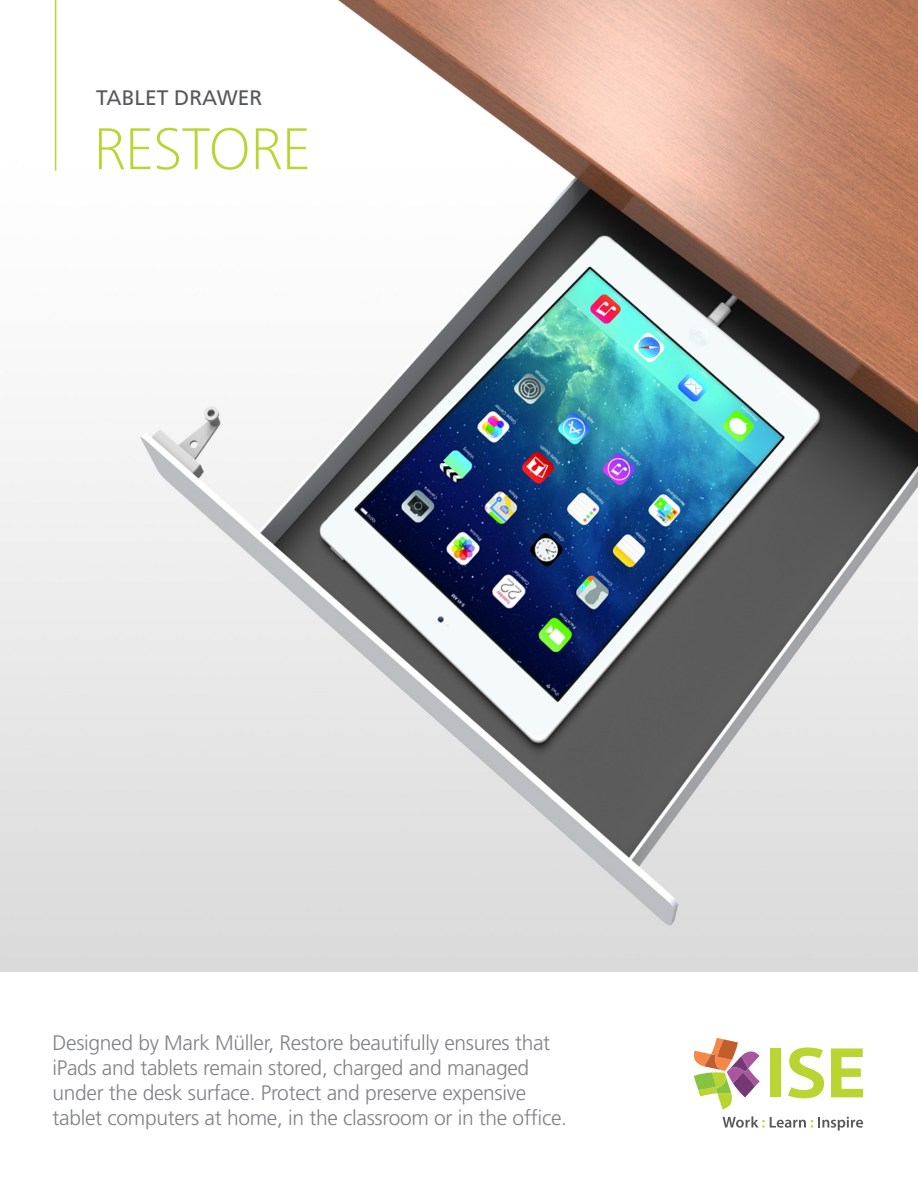
<style>
.page{position:relative;width:918px;height:1188px;background:#fff}
.page>*{position:absolute;margin:0;border:0;box-sizing:border-box;transform-origin:0 0}
.t1{font:100 58.5px "Frutiger Neue LT Com";letter-spacing:-.02em;color:#bad432}
.body{font:300 21px/25.2px "Frutiger";letter-spacing:-.015em;color:#808285}
.subhead{font:21px "Frutiger";color:#57585a}
</style>
<div class="page">
<img style="left:0;top:0;width:918px;height:972px">
<div style="left:770px;top:1048px;width:10px;height:49px;background:#bad432"></div>
<svg style="left:788px;top:1047px;width:36px;height:51px"></svg>
<svg style="left:831px;top:1048px;width:32px;height:49px"></svg>
<svg style="left:723px;top:1116px;width:140px;height:14px"></svg>
<svg style="left:694px;top:1038px;width:66px;height:71px"></svg>
<hr style="left:55px;top:0;width:1px;height:171px;background:#bad432">
<p class="subhead" style="left:96px;top:86px;width:168px">TABLET DRAWER</p>
<p class="t1" style="left:93px;top:113px;width:219px">RESTORE</p>
<p class="body" style="left:52px;top:1030px;width:516px">Designed by Mark Müller, Restore beautifully ensures that iPads and tablets remain stored, charged and managed under the desk surface. Protect and preserve expensive tablet computers at home, in the classroom or in the office.</p>
</div>
